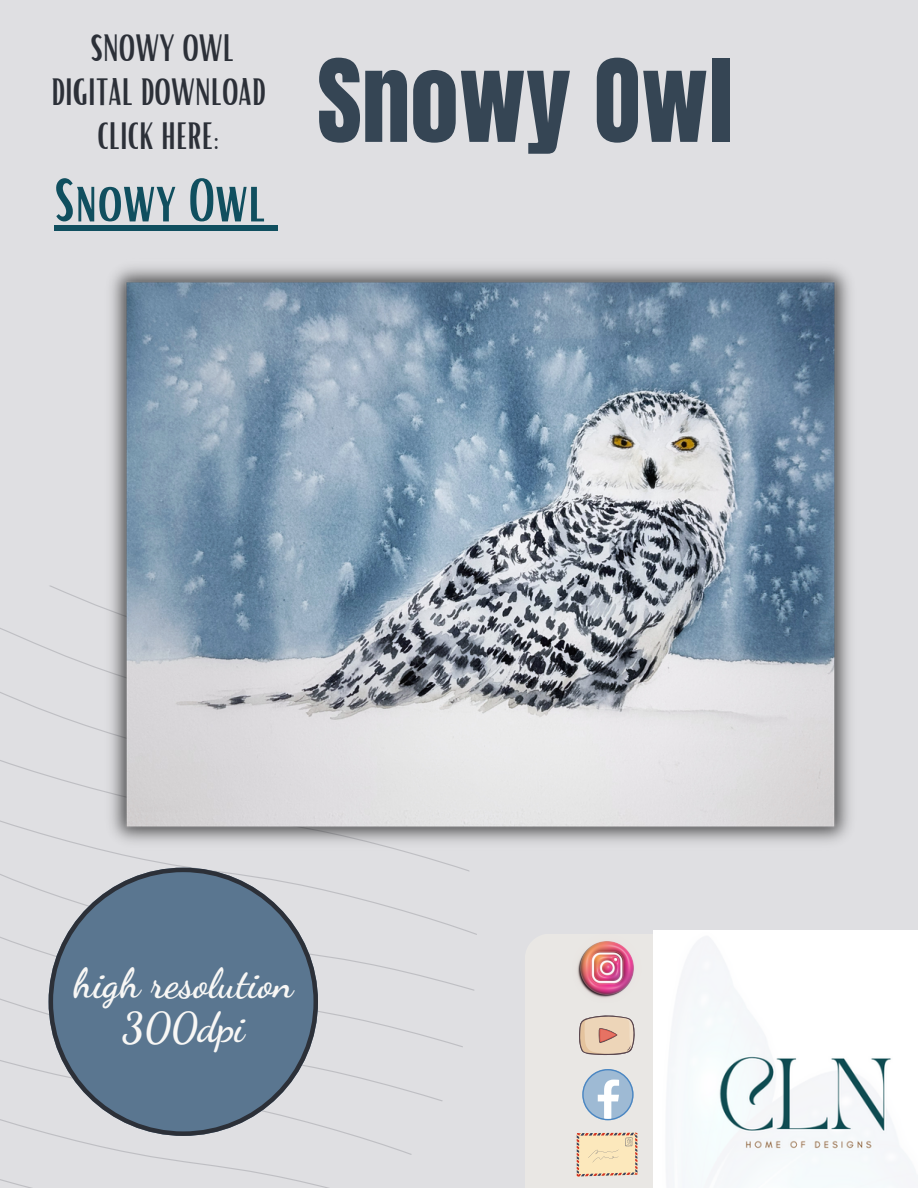
<style>
.page{position:relative;width:918px;height:1188px;background:#dfdfe2}
.page>*{position:absolute;margin:0;border:0;box-sizing:border-box;transform-origin:0 0}
.t1{font:97.2px "Anton";color:#354554}
.t2{font:59.7px "Bright";color:#104f5f}
.t3{font:700 40.8px "Dancing Script";color:#f8f7f5}
.t4{font:37.05px/43.8px "Bright";color:#2c3038;text-align:center}
</style>
<div class="page">
<svg style="left:0;top:585px;width:477px;height:603px"></svg>
<div style="left:653px;top:930px;width:265px;height:258px;background:#f8fcfd"></div>
<img style="left:577px;top:941px;width:57px;height:57px">
<svg style="left:579px;top:1015px;width:56px;height:40px;background:#dbbfaa"></svg>
<svg style="left:576px;top:1069px;width:78px;height:119px"></svg>
<svg style="left:49px;top:868px;width:269px;height:268px"></svg>
<img style="left:92px;top:267px;width:758px;height:587px">
<div style="left:54px;top:225px;width:212px;height:5px;background:#104f5f"></div>
<div style="left:266px;top:225px;width:12px;height:5px;background:#104f5f"></div>
<p class="t4" style="left:51px;top:25px;width:216px">SNOWY OWL<br>DIGITAL DOWNLOAD<br>CLICK HERE:</p>
<p class="t2" style="left:54px;top:162px;width:213px">Snowy Owl</p>
<p class="t1" style="left:317px;top:31px;width:417px">Snowy Owl</p>
<h2 class="t3" style="left:74px;top:960px;width:221px">high resolution</h2>
<p class="t3" style="left:122px;top:1004px;width:124px">300dpi</p>
</div>
